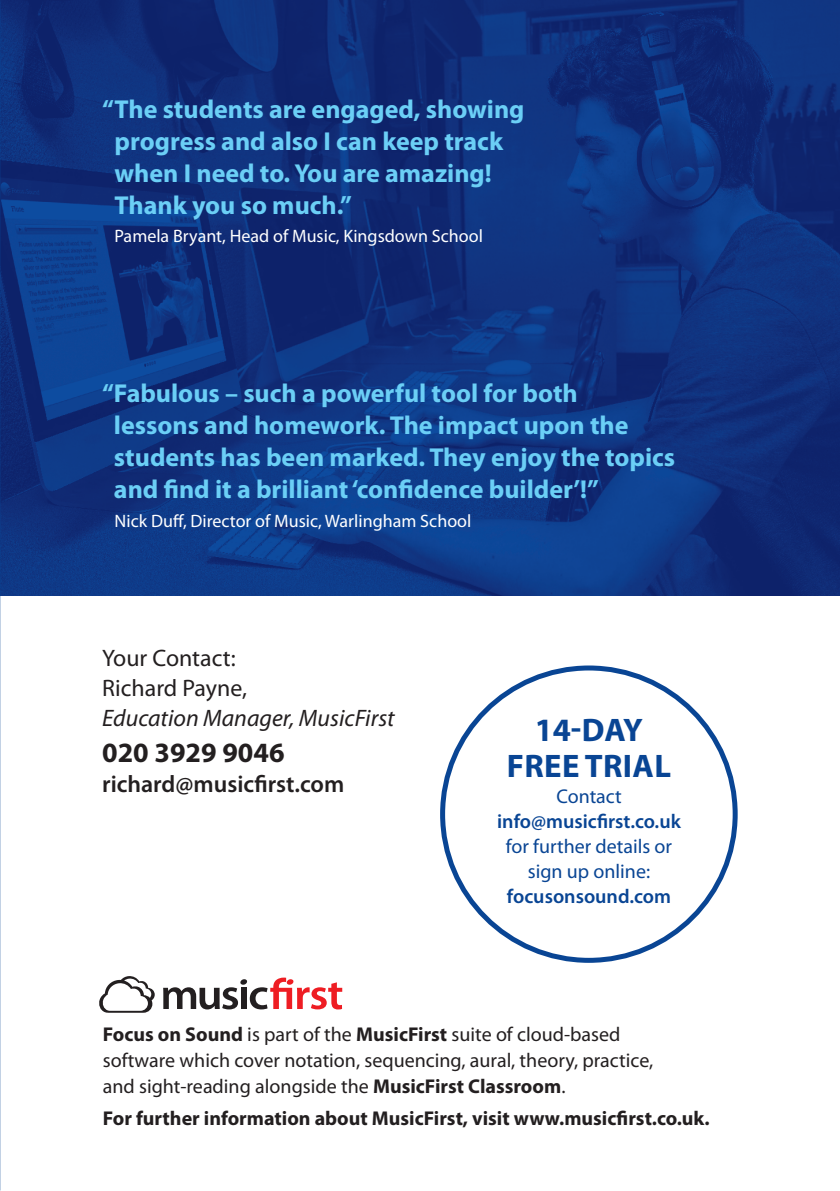
<style>
.page{position:relative;width:840px;height:1191px;background:#fff}
.page>*{position:absolute;margin:0;border:0;box-sizing:border-box;transform-origin:0 0}
.t1{font:700 32.8px/36px "Myriad Pro";letter-spacing:.01em;color:#094594;text-align:center}
.t2{font:700 28px "Myriad Pro";color:#231f20}
.t3{font:700 26px/32px "Myriad Pro";color:#6bcff6}
.t4{font:italic 23.8px "Myriad Pro";color:#231f20}
.t5{font:23.8px/30.4px "Myriad Pro";color:#231f20}
.t6{font:600 23.8px "Myriad Pro";color:#231f20}
.t7{font:20px/26px "Myriad Pro";color:#231f20}
.t8{font:700 20px "Myriad Pro";color:#231f20}
.t9{font:20px/25px "Myriad Pro";color:#094594;text-align:center}
.t10{font:600 20px "Myriad Pro";color:#094594}
.t11{font:18px "Myriad Pro";color:#fff}
.s1{font-weight:700}
</style>
<div class="page">
<img style="left:0;top:0;width:839px;height:595px">
<svg style="left:163px;top:977px;width:179px;height:32px"></svg>
<svg style="left:99px;top:976px;width:56px;height:36px"></svg>
<p class="t3" style="left:114px;top:92px;width:411px;text-indent:-12px">“The students are engaged, showing progress and also I can keep track when I need to. You are amazing!<br>Thank you so much.”</p>
<p class="t11" style="left:114px;top:225px;width:369px">Pamela Bryant, Head of Music, Kingsdown School</p>
<p class="t3" style="left:114px;top:376px;width:562px;text-indent:-12px">“Fabulous – such a powerful tool for both<br>lessons and homework. The impact upon the students has been marked. They enjoy the topics and find it a brilliant ‘confidence builder’!”</p>
<p class="t11" style="left:114px;top:510px;width:358px">Nick Duff, Director of Music, Warlingham School</p>
<p class="t5" style="left:102px;top:642px;width:146px">Your Contact:<br>Richard Payne,</p>
<p class="t4" style="left:102px;top:703px;width:294px">Education Manager, MusicFirst</p>
<p class="t2" style="left:102px;top:734px;width:184px">020 3929 9046</p>
<p class="t6" style="left:102px;top:769px;width:243px">richard@musicfirst.com</p>
<p class="t1" style="left:506px;top:711px;width:165px">14-DAY<br>FREE TRIAL</p>
<p class="t9" style="left:556px;top:783px;width:67px">Contact</p>
<p class="t10" style="left:497px;top:808px;width:185px">info@musicfirst.co.uk</p>
<p class="t9" style="left:505px;top:833px;width:167px">for further details or sign up online:</p>
<p class="t10" style="left:506px;top:883px;width:166px">focusonsound.com</p>
<p class="t7" style="left:103px;top:1020px;width:551px"><span class="s1">Focus on Sound</span> is part of the <span class="s1">MusicFirst</span> suite of cloud-based software which cover notation, sequencing, aural, theory, practice, and sight-reading alongside the <span class="s1">MusicFirst Classroom</span>.</p>
<p class="t8" style="left:103px;top:1104px;width:608px">For further information about MusicFirst, visit www.musicfirst.co.uk.</p>
</div>
